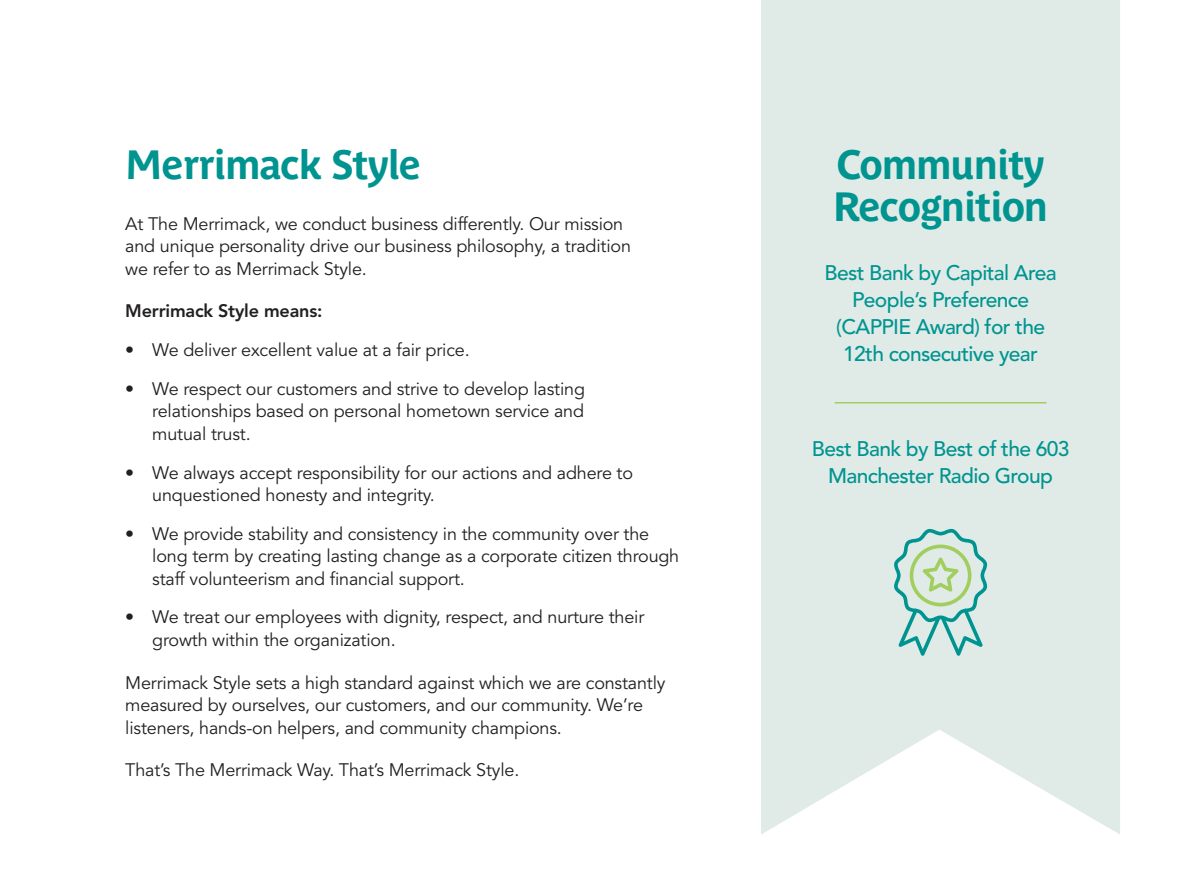
<style>
.page{position:relative;width:1188px;height:891px;background:#fff}
.page>*{position:absolute;margin:0;border:0;box-sizing:border-box;transform-origin:0 0}
.t1{font:700 40.5px/42px "Parisine Plus Std";letter-spacing:-.03em;color:#009490}
.t2{font:500 21px/27px "Avenir LT Std";letter-spacing:-.03em;color:#009490;text-align:center}
.t3{font:18px/22.5px "Avenir LT Std";letter-spacing:-.01em;color:#221f1f}
.t4{font:800 18px "Avenir LT Std";letter-spacing:-.01em;color:#221f1f}
</style>
<div class="page">
<div style="left:761px;top:0;width:359px;height:834px;background:#e0ebe7"></div>
<hr style="left:835px;top:402px;width:212px;height:2px;background:#a1ce5e">
<svg style="left:894px;top:528px;width:94px;height:128px"></svg>
<h1 class="t1" style="left:125px;top:144px;width:298px">Merrimack Style</h1>
<p class="t3" style="left:125px;top:213px;width:507px">At The Merrimack, we conduct business differently. Our mission and unique personality drive our business philosophy, a tradition we refer to as Merrimack Style.</p>
<p class="t4" style="left:125px;top:301px;width:199px">Merrimack Style means:</p>
<p class="t3" style="left:125px;top:339px;width:346px">• We deliver excellent value at a fair price.</p>
<p class="t3" style="left:152px;top:378px;width:434px;text-align:justify;text-indent:-27px">• We respect our customers and strive to develop lasting relationships based on personal hometown service and mutual trust.</p>
<p class="t3" style="left:152px;top:462px;width:482px;text-indent:-27px">• We always accept responsibility for our actions and adhere to unquestioned honesty and integrity.</p>
<p class="t3" style="left:152px;top:523px;width:529px;text-indent:-27px">• We provide stability and consistency in the community over the long term by creating lasting change as a corporate citizen through staff volunteerism and financial support.</p>
<p class="t3" style="left:152px;top:606px;width:494px;text-indent:-27px">• We treat our employees with dignity, respect, and nurture their growth within the organization.</p>
<p class="t3" style="left:125px;top:672px;width:542px">Merrimack Style sets a high standard against which we are constantly measured by ourselves, our customers, and our community. We’re listeners, hands-on helpers, and community champions.</p>
<p class="t3" style="left:125px;top:759px;width:396px">That’s The Merrimack Way. That’s Merrimack Style.</p>
<h1 class="t1" style="left:833px;top:144px;width:217px">Community<br>Recognition</h1>
<p class="t2" style="left:824px;top:260px;width:234px">Best Bank by Capital Area<br>People’s Preference (CAPPIE Award) for the<br>12th consecutive year</p>
<p class="t2" style="left:812px;top:435px;width:259px">Best Bank by Best of the 603<br>Manchester Radio Group</p>
</div>
